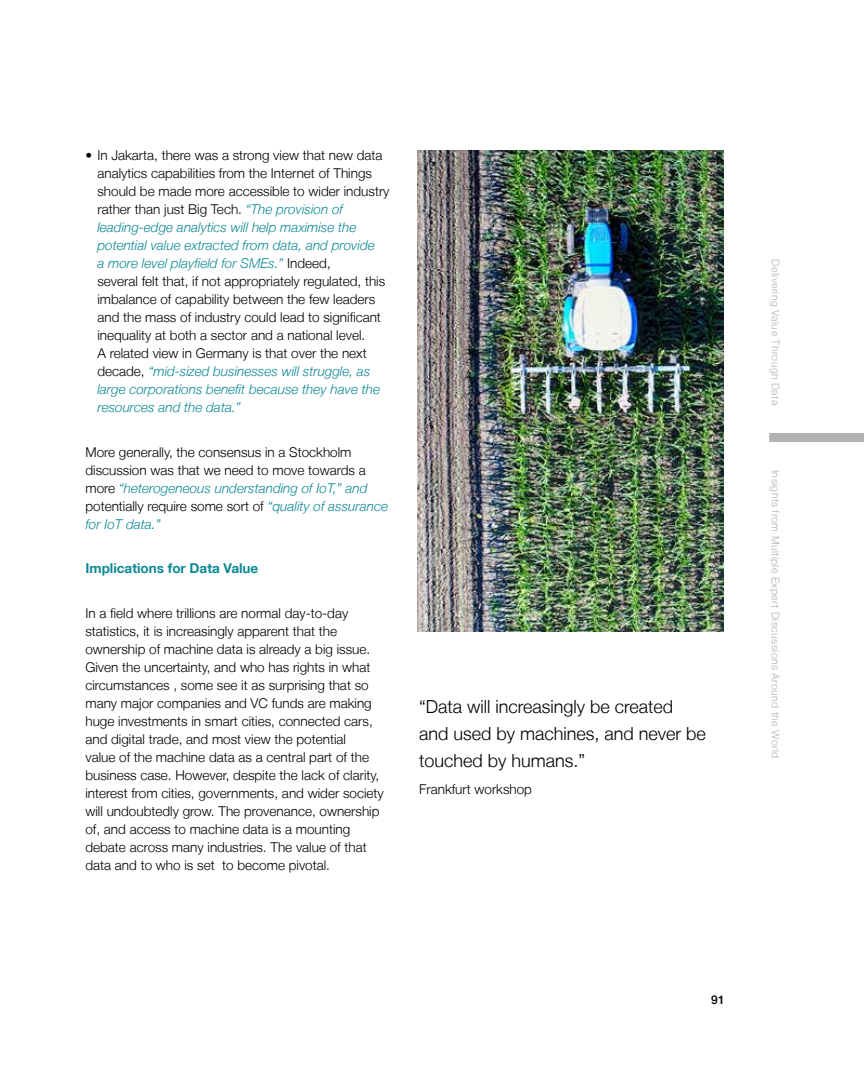
<style>
.page{position:relative;width:864px;height:1080px;background:#fff}
.page>*{position:absolute;margin:0;border:0;box-sizing:border-box;transform-origin:0 0}
.t1{font:300 18px/27px "Helvetica Neue LT";color:#000}
.t2{font:300 13.5px/18px "Helvetica Neue LT";color:#000}
.t3{font:700 13.5px "Helvetica Neue LT";color:#0e8995}
.t4{font:500 12px "Helvetica Neue LT";color:#000}
.t5{font:300 10.5px "Helvetica Neue LT";letter-spacing:.04em;color:#b3b2b2}
.s1{font-style:italic;color:#0e8995}
</style>
<div class="page">
<div style="left:769px;top:433px;width:95px;height:9px;background:#b3b2b2"></div>
<img style="left:418px;top:151px;width:305px;height:480px">
<p class="t2" style="left:97px;top:146px;width:294px;text-indent:-12px">• In Jakarta, there was a strong view that new data analytics capabilities from the Internet of Things should be made more accessible to wider industry rather than just Big Tech. <span class="s1">“The provision of leading-edge analytics will help maximise the potential value extracted from data, and provide<br>a more level playfield for SMEs.”</span> Indeed,<br>several felt that, if not appropriately regulated, this imbalance of capability between the few leaders and the mass of industry could lead to significant inequality at both a sector and a national level.<br>A related view in Germany is that over the next decade, <span class="s1">“mid-sized businesses will struggle, as large corporations benefit because they have the resources and the data.”</span></p>
<p class="t2" style="left:85px;top:443px;width:304px">More generally, the consensus in a Stockholm discussion was that we need to move towards a more <span class="s1">“heterogeneous understanding of IoT,” and </span>potentially require some sort of <span class="s1">“quality of assurance for IoT data.”</span></p>
<p class="t3" style="left:85px;top:560px;width:174px">Implications for Data Value</p>
<p class="t2" style="left:85px;top:604px;width:300px">In a field where trillions are normal day-to-day statistics, it is increasingly apparent that the ownership of machine data is already a big issue.<br>Given the uncertainty, and who has rights in what circumstances , some see it as surprising that so many major companies and VC funds are making huge investments in smart cities, connected cars, and digital trade, and most view the potential<br>value of the machine data as a central part of the business case. However, despite the lack of clarity, interest from cities, governments, and wider society will undoubtedly grow. The provenance, ownership of, and access to machine data is a mounting debate across many industries. The value of that data and to who is set to become pivotal.</p>
<h1 class="t1" style="left:419px;top:693px;width:288px">“Data will increasingly be created and used by machines, and never be touched by humans.”</h1>
<p class="t2" style="left:419px;top:780px;width:114px">Frankfurt workshop</p>
<p class="t5" style="left:782px;top:259px;width:147px;rotate:90deg">Delivering Value Through Data</p>
<p class="t5" style="left:782px;top:470px;width:290px;rotate:90deg">Insights from Multiple Expert Discussions Around the World</p>
<p class="t4" style="left:711px;top:992px;width:15px">91</p>
</div>
